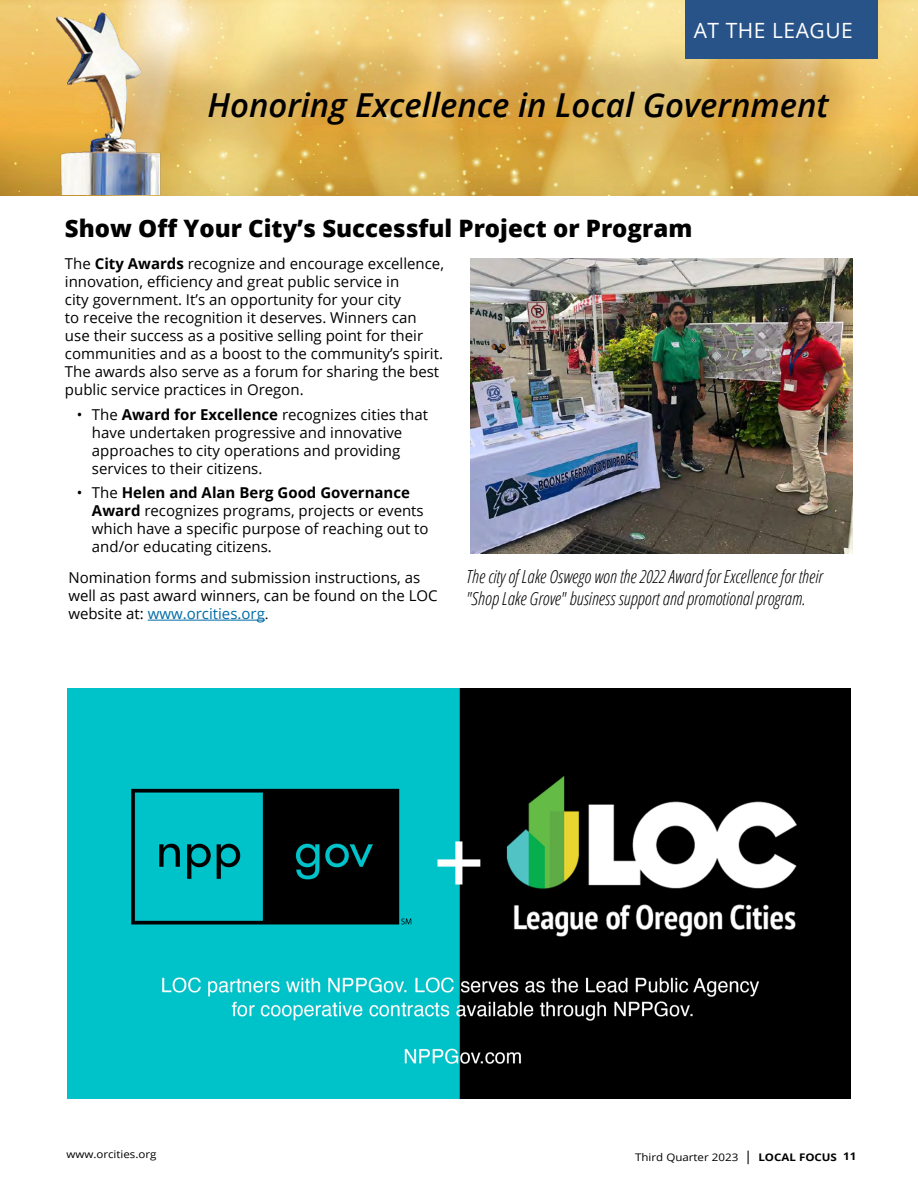
<style>
.page{position:relative;width:918px;height:1188px;background:#fff}
.page>*{position:absolute;margin:0;border:0;box-sizing:border-box;transform-origin:0 0}
.t1{font:italic 600 33px "Open Sans";color:#000}
.t2{font:800 24px "Open Sans";color:#000}
.Body_text{font:21px "Open Sans";letter-spacing:.025em;color:#fff}
.t3{font:italic 300 condensed 18px/21.6px "Open Sans";color:#000}
.t4{font:15px/18px "Open Sans";color:#000}
.t5{font:10.5px "Open Sans";color:#000;scale:1.1 1}
.s1{font-weight:700}
.s2{color:#006ba7}
.s3{font-family:"Adobe Caslon Pro"}
.s4{font-size:13.5px}
</style>
<div class="page">
<img style="left:0;top:0;width:918px;height:195px">
<hr style="left:148px;top:620px;width:117px;height:1px;background:#006ba7">
<img style="left:470px;top:259px;width:383px;height:295px">
<img style="left:0;top:0;width:191px;height:194px">
<div style="left:685px;top:0;width:193px;height:58px;background:#285389"></div>
<img style="left:68px;top:688px;width:782px;height:410px">
<p class="Body_text" style="left:694px;top:16px;width:161px">AT THE LEAGUE</p>
<p class="t1" style="left:207px;top:83px;width:623px">Honoring Excellence in Local Government</p>
<p class="t2" style="left:65px;top:210px;width:629px">Show Off Your City’s Successful Project or Program</p>
<p class="t4" style="left:65px;top:254px;width:381px">The <span class="s1">City Awards</span> recognize and encourage excellence, innovation, efficiency and great public service in<br>city government. It’s an opportunity for your city<br>to receive the recognition it deserves. Winners can use their success as a positive selling point for their communities and as a boost to the community’s spirit.<br>The awards also serve as a forum for sharing the best public service practices in Oregon.</p>
<p class="t4" style="left:92px;top:405px;width:338px;text-indent:-15px">• The <span class="s1">Award for Excellence</span> recognizes cities that have undertaken progressive and innovative approaches to city operations and providing services to their citizens.</p>
<p class="t4" style="left:92px;top:483px;width:338px;text-indent:-15px">• The <span class="s1">Helen and Alan Berg Good Governance Award</span> recognizes programs, projects or events which have a specific purpose of reaching out to and/or educating citizens.</p>
<p class="t4" style="left:68px;top:568px;width:371px">Nomination forms and submission instructions, as well as past award winners, can be found on the LOC website at: <span class="s2">www.orcities.org</span><span class="s3">.</span></p>
<p class="t3" style="left:466px;top:565px;width:358px">The city of Lake Oswego won the 2022 Award for Excellence for their "Shop Lake Grove" business support and promotional program.</p>
<p class="t5" style="left:66px;top:1147px;width:84px">www.orcities.org</p>
<p class="t5" style="left:635px;top:1150px;width:203px">Third Quarter 2023 <span class="s4">|</span> <span class="s1">LOCAL FOCUS 11</span></p>
</div>
